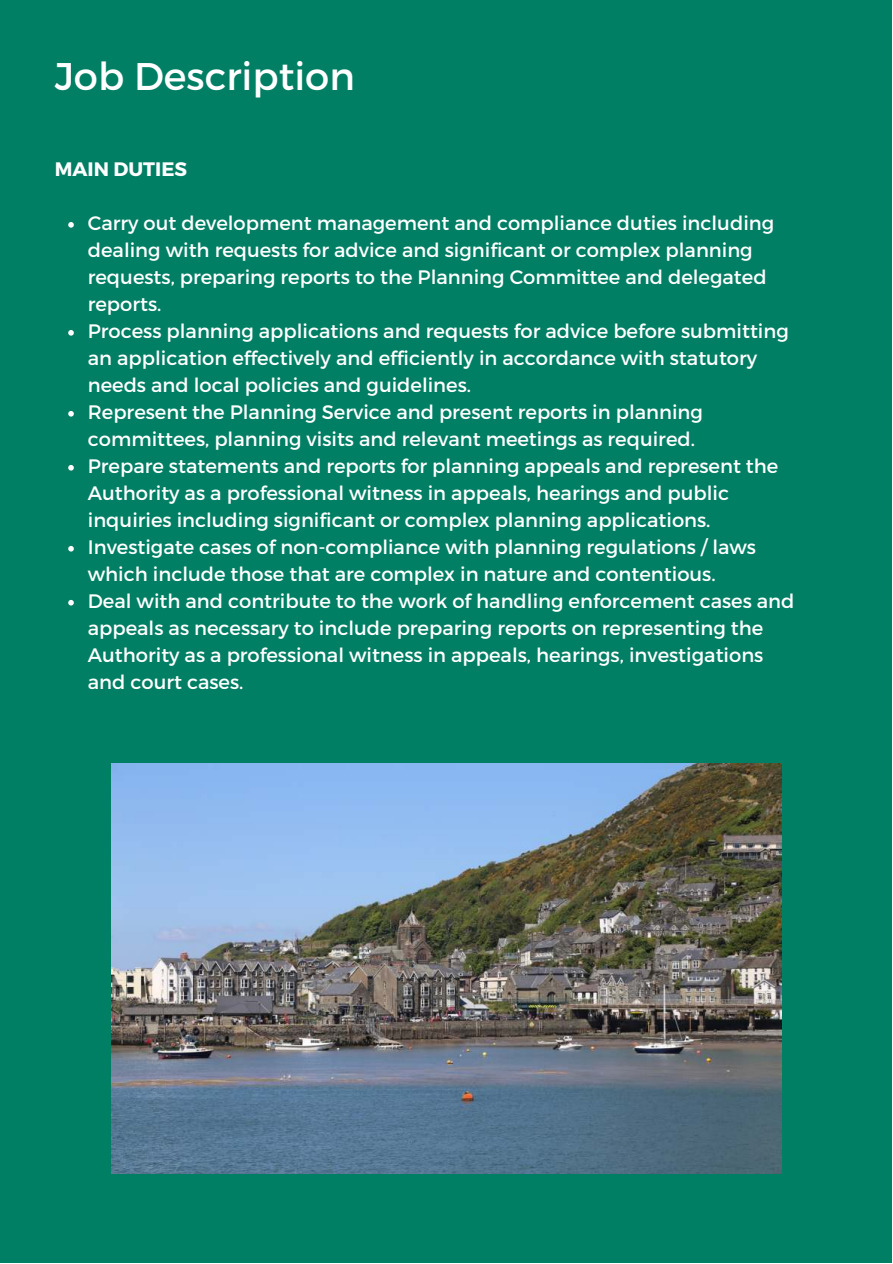
<style>
.page{position:relative;width:893px;height:1264px;background:#fff}
.page>*{position:absolute;margin:0;border:0;box-sizing:border-box;transform-origin:0 0}
.t1{font:38.55px "Montserrat";color:#fff}
.t2{font:19.5px/27px "Montserrat";color:#fff}
.t3{font:700 19.5px "Montserrat";color:#fff}
</style>
<div class="page">
<div style="left:0;top:0;width:891px;height:1262px;background:#007f64"></div>
<svg style="left:68px;top:222px;width:6px;height:6px"></svg>
<svg style="left:68px;top:330px;width:6px;height:5px"></svg>
<svg style="left:68px;top:411px;width:6px;height:5px"></svg>
<svg style="left:68px;top:465px;width:6px;height:5px"></svg>
<svg style="left:68px;top:546px;width:6px;height:5px"></svg>
<svg style="left:68px;top:600px;width:6px;height:5px"></svg>
<img style="left:112px;top:763px;width:669px;height:409px">
<h1 class="t1" style="left:55px;top:53px;width:302px">Job Description</h1>
<p class="t3" style="left:55px;top:157px;width:134px">MAIN DUTIES</p>
<p class="t2" style="left:88px;top:209px;width:708px">Carry out development management and compliance duties including dealing with requests for advice and significant or complex planning requests, preparing reports to the Planning Committee and delegated reports.<br>Process planning applications and requests for advice before submitting an application effectively and efficiently in accordance with statutory needs and local policies and guidelines.<br>Represent the Planning Service and present reports in planning committees, planning visits and relevant meetings as required.<br>Prepare statements and reports for planning appeals and represent the Authority as a professional witness in appeals, hearings and public inquiries including significant or complex planning applications.<br>Investigate cases of non-compliance with planning regulations / laws which include those that are complex in nature and contentious.<br>Deal with and contribute to the work of handling enforcement cases and appeals as necessary to include preparing reports on representing the Authority as a professional witness in appeals, hearings, investigations and court cases.</p>
</div>
